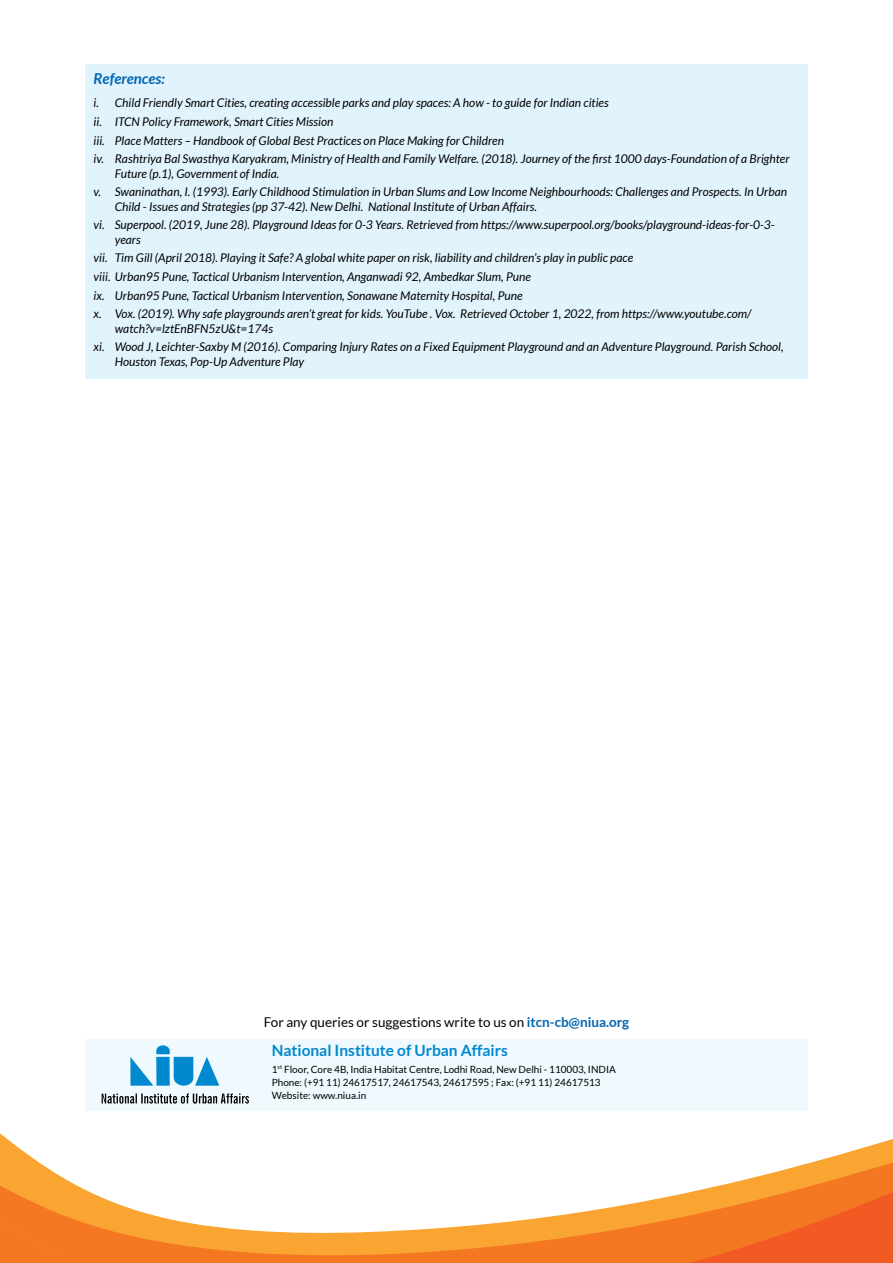
<style>
.page{position:relative;width:893px;height:1263px;background:#fff}
.page>*{position:absolute;margin:0;border:0;box-sizing:border-box;transform-origin:0 0}
.t1{font:700 15.45px "Lato";color:#0089cf}
.t2{font:italic 700 15px "Lato";color:#0066b3}
.t3{font:13.5px "Lato";color:#000}
.t4{font:italic 12px/18.6px "Lato";color:#000}
.t5{font:9.9px/13.2px "Lato";color:#000}
.s1{font-weight:700;color:#0066b3}
</style>
<div class="page">
<svg style="left:249px;top:1110px;width:559px;height:153px"></svg>
<svg style="left:570px;top:1138px;width:323px;height:125px"></svg>
<div style="left:85px;top:1039px;width:723px;height:71px;background:#eff9fe"></div>
<svg style="left:0;top:1045px;width:249px;height:218px"></svg>
<div style="left:85px;top:64px;width:723px;height:315px;background:#e1f4fd"></div>
<p class="t2" style="left:94px;top:70px;width:73px">References:</p>
<p class="t4" style="left:94px;top:94px;width:698px">i. Child Friendly Smart Cities, creating accessible parks and play spaces: A how - to guide for Indian cities<br>ii. ITCN Policy Framework, Smart Cities Mission<br>iii. Place Matters – Handbook of Global Best Practices on Place Making for Children<br>iv. Rashtriya Bal Swasthya Karyakram, Ministry of Health and Family Welfare. (2018). Journey of the first 1000 days-Foundation of a Brighter</p>
<p class="t4" style="left:94px;top:164px;width:695px;text-indent:21px">Future (p.1), Government of India.<br>v. Swaninathan, I. (1993). Early Childhood Stimulation in Urban Slums and Low Income Neighbourhoods: Challenges and Prospects. In Urban</p>
<p class="t4" style="left:94px;top:197px;width:683px;text-indent:21px">Child - Issues and Strategies (pp 37-42). New Delhi. National Institute of Urban Affairs.<br>vi. Superpool. (2019, June 28). Playground Ideas for 0-3 Years. Retrieved from https://www.superpool.org/books/playground-ideas-for-0-3-</p>
<p class="t4" style="left:94px;top:230px;width:659px;text-indent:21px">years<br>vii. Tim Gill (April 2018). Playing it Safe? A global white paper on risk, liability and children’s play in public pace<br>viii. Urban95 Pune, Tactical Urbanism Intervention, Anganwadi 92, Ambedkar Slum, Pune<br>ix. Urban95 Pune, Tactical Urbanism Intervention, Sonawane Maternity Hospital, Pune<br>x. Vox. (2019). Why safe playgrounds aren’t great for kids. YouTube . Vox. Retrieved October 1, 2022, from https://www.youtube.com/</p>
<p class="t4" style="left:94px;top:319px;width:692px;text-indent:21px">watch?v=lztEnBFN5zU&amp;t=174s<br>xi. Wood J, Leichter-Saxby M (2016). Comparing Injury Rates on a Fixed Equipment Playground and an Adventure Playground. Parish School,</p>
<p class="t4" style="left:115px;top:352px;width:191px">Houston Texas, Pop-Up Adventure Play</p>
<p class="t3" style="left:264px;top:1015px;width:367px">For any queries or suggestions write to us on <span class="s1">itcn-cb@niua.org</span></p>
<p class="t1" style="left:272px;top:1042px;width:238px">National Institute of Urban Affairs</p>
<p class="t5" style="left:272px;top:1062px;width:346px">1<sup>st</sup> Floor, Core 4B, India Habitat Centre, Lodhi Road, New Delhi - 110003, INDIA<br>Phone: (+91 11) 24617517, 24617543, 24617595 ; Fax: (+91 11) 24617513<br>Website: www.niua.in</p>
</div>
